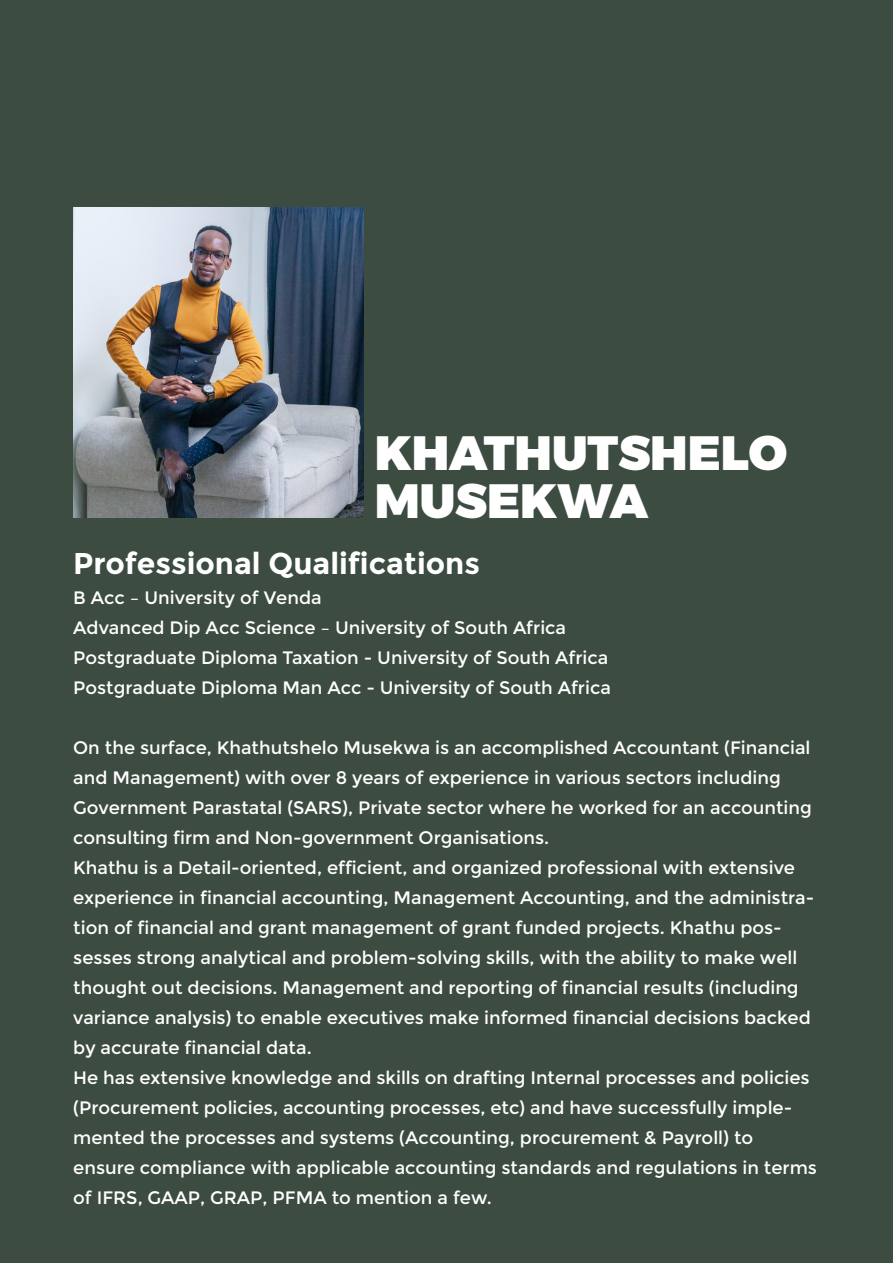
<style>
.page{position:relative;width:893px;height:1263px;background:#3d4c41}
.page>*{position:absolute;margin:0;border:0;box-sizing:border-box;transform-origin:0 0}
.t1{font:900 48px/48px "Montserrat";color:#fff}
.t2{font:700 30px "Montserrat";color:#fff}
.t3{font:18px/30px "Montserrat";color:#fff}
</style>
<div class="page">
<img style="left:73px;top:207px;width:290px;height:310px">
<h1 class="t1" style="left:375px;top:430px;width:414px">KHATHUTSHELO<br>MUSEKWA</h1>
<h2 class="t2" style="left:73px;top:545px;width:408px">Professional Qualifications</h2>
<p class="t3" style="left:73px;top:583px;width:539px">B Acc – University of Venda<br>Advanced Dip Acc Science – University of South Africa Postgraduate Diploma Taxation - University of South Africa Postgraduate Diploma Man Acc - University of South Africa</p>
<p class="t3" style="left:73px;top:733px;width:745px">On the surface, Khathutshelo Musekwa is an accomplished Accountant (Financial and Management) with over 8 years of experience in various sectors including Government Parastatal (SARS), Private sector where he worked for an accounting consulting firm and Non-government Organisations.<br>Khathu is a Detail-oriented, efficient, and organized professional with extensive experience in financial accounting, Management Accounting, and the administra&shy;tion of financial and grant management of grant funded projects. Khathu pos&shy;sesses strong analytical and problem-solving skills, with the ability to make well thought out decisions. Management and reporting of financial results (including variance analysis) to enable executives make informed financial decisions backed by accurate financial data.<br>He has extensive knowledge and skills on drafting Internal processes and policies (Procurement policies, accounting processes, etc) and have successfully imple&shy;mented the processes and systems (Accounting, procurement &amp; Payroll) to ensure compliance with applicable accounting standards and regulations in terms of IFRS, GAAP, GRAP, PFMA to mention a few.</p>
</div>
